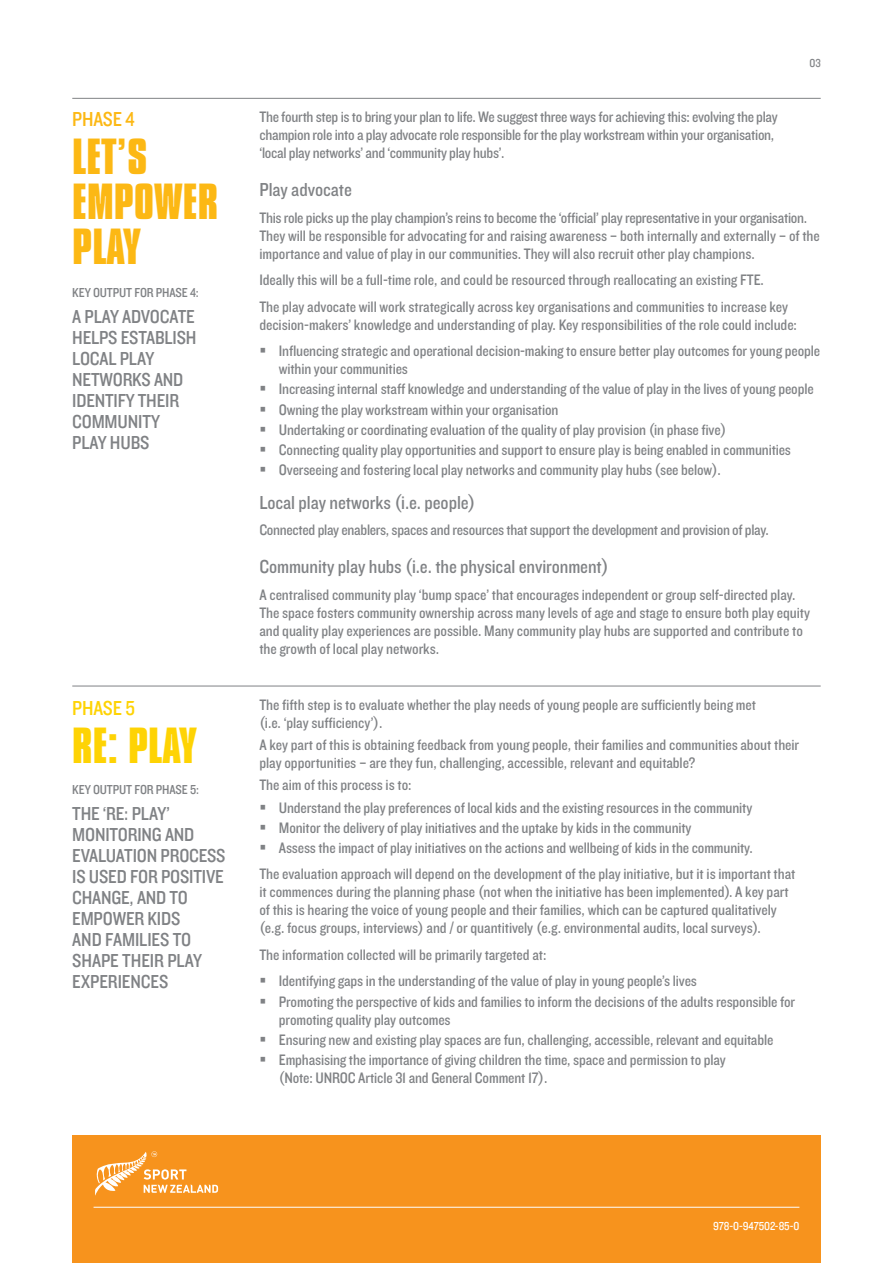
<style>
.page{position:relative;width:893px;height:1263px;background:#fff}
.page>*{position:absolute;margin:0;border:0;box-sizing:border-box;transform-origin:0 0}
.grey_heading{font:700 46.5px/45px "Compacta MT Std";letter-spacing:.005em;color:#fcb814}
.grey_heading-2{font:700 46.5px "Compacta MT Std";letter-spacing:.005em;color:#fed304}
.Box_Title{font:21px "Knockout HTF30 Junior Welterwt";letter-spacing:-.01em;color:#fcb814}
.Box_Title-2{font:21px "Knockout HTF30 Junior Welterwt";letter-spacing:-.01em;color:#fed304}
.Box_Title-3{font:19.5px/21px "Knockout HTF30 Junior Welterwt";letter-spacing:-.01em;color:#808285}
.grey_text_sub{font:19.5px "Knockout HTF30 Junior Welterwt";letter-spacing:-.005em;color:#808285}
.chart_angle{font:19.5px/21px "Knockout HTF30 Junior Welterwt";letter-spacing:-.01em;color:#808285}
.grey_text{font:15.75px/18px "Knockout HTF30 Junior Welterwt";letter-spacing:-.01em;color:#808285}
.Box_Title-4{font:13.5px "Knockout HTF30 Junior Welterwt";letter-spacing:-.01em;color:#808285}
.white_text_base{font:12px "Knockout HTF30 Junior Welterwt";letter-spacing:-.005em;color:#fff}
.grey_text-2{font:12px "Knockout HTF30 Junior Welterwt";color:#808285}
</style>
<div class="page">
<hr style="left:72px;top:98px;width:749px;height:1px;background:#808285">
<hr style="left:72px;top:686px;width:749px;height:1px;background:#808285">
<div style="left:72px;top:1135px;width:749px;height:128px;background:#f7931d"></div>
<hr style="left:94px;top:1207px;width:705px;height:1px;background:#fff">
<svg style="left:95px;top:1151px;width:123px;height:44px"></svg>
<p class="Box_Title" style="left:72px;top:108px;width:64px">PHASE 4</p>
<p class="grey_heading" style="left:72px;top:134px;width:147px">LET’S<br>EMPOWER<br>PLAY</p>
<p class="Box_Title-4" style="left:72px;top:286px;width:128px">KEY OUTPUT FOR PHASE 4:</p>
<p class="chart_angle" style="left:72px;top:306px;width:126px">A PLAY ADVOCATE<br>HELPS ESTABLISH<br>LOCAL PLAY<br>NETWORKS AND<br>IDENTIFY THEIR<br>COMMUNITY<br>PLAY HUBS</p>
<p class="Box_Title-2" style="left:72px;top:696px;width:64px">PHASE 5</p>
<p class="grey_heading-2" style="left:72px;top:718px;width:127px">RE: PLAY</p>
<p class="Box_Title-4" style="left:72px;top:782px;width:128px">KEY OUTPUT FOR PHASE 5:</p>
<p class="Box_Title-3" style="left:72px;top:803px;width:155px">THE ‘RE: PLAY’<br>MONITORING AND<br>EVALUATION PROCESS<br>IS USED FOR POSITIVE<br>CHANGE, AND TO<br>EMPOWER KIDS<br>AND FAMILIES TO<br>SHAPE THEIR PLAY<br>EXPERIENCES</p>
<p class="grey_text-2" style="left:809px;top:56px;width:13px">03</p>
<p class="grey_text" style="left:259px;top:109px;width:520px">The fourth step is to bring your plan to life. We suggest three ways for achieving this: evolving the play champion role into a play advocate role responsible for the play workstream within your organisation, ‘local play networks’ and ‘community play hubs’.</p>
<p class="grey_text_sub" style="left:259px;top:179px;width:94px">Play advocate</p>
<p class="grey_text" style="left:259px;top:209px;width:562px">This role picks up the play champion’s reins to become the ‘official’ play representative in your organisation.<br>They will be responsible for advocating for and raising awareness – both internally and externally – of the importance and value of play in our communities. They will also recruit other play champions.</p>
<p class="grey_text" style="left:259px;top:272px;width:506px">Ideally this will be a full-time role, and could be resourced through reallocating an existing FTE.</p>
<p class="grey_text" style="left:259px;top:298px;width:539px">The play advocate will work strategically across key organisations and communities to increase key decision-makers’ knowledge and understanding of play. Key responsibilities of the role could include:</p>
<p class="grey_text" style="left:279px;top:343px;width:543px">Influencing strategic and operational decision-making to ensure better play outcomes for young people within your communities</p>
<p class="grey_text" style="left:279px;top:381px;width:536px">Increasing internal staff knowledge and understanding of the value of play in the lives of young people</p>
<p class="grey_text" style="left:279px;top:401px;width:281px">Owning the play workstream within your organisation</p>
<p class="grey_text" style="left:279px;top:421px;width:449px">Undertaking or coordinating evaluation of the quality of play provision (in phase five)</p>
<p class="grey_text" style="left:279px;top:441px;width:514px">Connecting quality play opportunities and support to ensure play is being enabled in communities</p>
<p class="grey_text" style="left:279px;top:461px;width:444px">Overseeing and fostering local play networks and community play hubs (see below).</p>
<p class="grey_text_sub" style="left:259px;top:492px;width:218px">Local play networks (i.e. people)</p>
<p class="grey_text" style="left:259px;top:521px;width:511px">Connected play enablers, spaces and resources that support the development and provision of play.</p>
<p class="grey_text_sub" style="left:259px;top:556px;width:351px">Community play hubs (i.e. the physical environment)</p>
<p class="grey_text" style="left:259px;top:586px;width:552px">A centralised community play ‘bump space’ that encourages independent or group self-directed play.<br>The space fosters community ownership across many levels of age and stage to ensure both play equity and quality play experiences are possible. Many community play hubs are supported and contribute to the growth of local play networks.</p>
<p class="grey_text" style="left:259px;top:696px;width:498px">The fifth step is to evaluate whether the play needs of young people are sufficiently being met (i.e. ‘play sufficiency’).</p>
<p class="grey_text" style="left:259px;top:736px;width:541px">A key part of this is obtaining feedback from young people, their families and communities about their play opportunities – are they fun, challenging, accessible, relevant and equitable?</p>
<p class="grey_text" style="left:259px;top:777px;width:154px">The aim of this process is to:</p>
<p class="grey_text" style="left:279px;top:799px;width:475px">Understand the play preferences of local kids and the existing resources in the community</p>
<p class="grey_text" style="left:279px;top:819px;width:414px">Monitor the delivery of play initiatives and the uptake by kids in the community</p>
<p class="grey_text" style="left:279px;top:839px;width:475px">Assess the impact of play initiatives on the actions and wellbeing of kids in the community.</p>
<p class="grey_text" style="left:259px;top:866px;width:538px">The evaluation approach will depend on the development of the play initiative, but it is important that it commences during the planning phase (not when the initiative has been implemented). A key part of this is hearing the voice of young people and their families, which can be captured qualitatively (e.g. focus groups, interviews) and / or quantitively (e.g. environmental audits, local surveys).</p>
<p class="grey_text" style="left:259px;top:946px;width:289px">The information collected will be primarily targeted at:</p>
<p class="grey_text" style="left:279px;top:973px;width:420px">Identifying gaps in the understanding of the value of play in young people’s lives</p>
<p class="grey_text" style="left:279px;top:993px;width:518px">Promoting the perspective of kids and families to inform the decisions of the adults responsible for promoting quality play outcomes</p>
<p class="grey_text" style="left:279px;top:1031px;width:496px">Ensuring new and existing play spaces are fun, challenging, accessible, relevant and equitable</p>
<p class="grey_text" style="left:279px;top:1051px;width:448px">Emphasising the importance of giving children the time, space and permission to play (Note: UNROC Article 31 and General Comment 17).</p>
<p class="white_text_base" style="left:713px;top:1220px;width:88px">978-0-947502-85-0</p>
</div>
